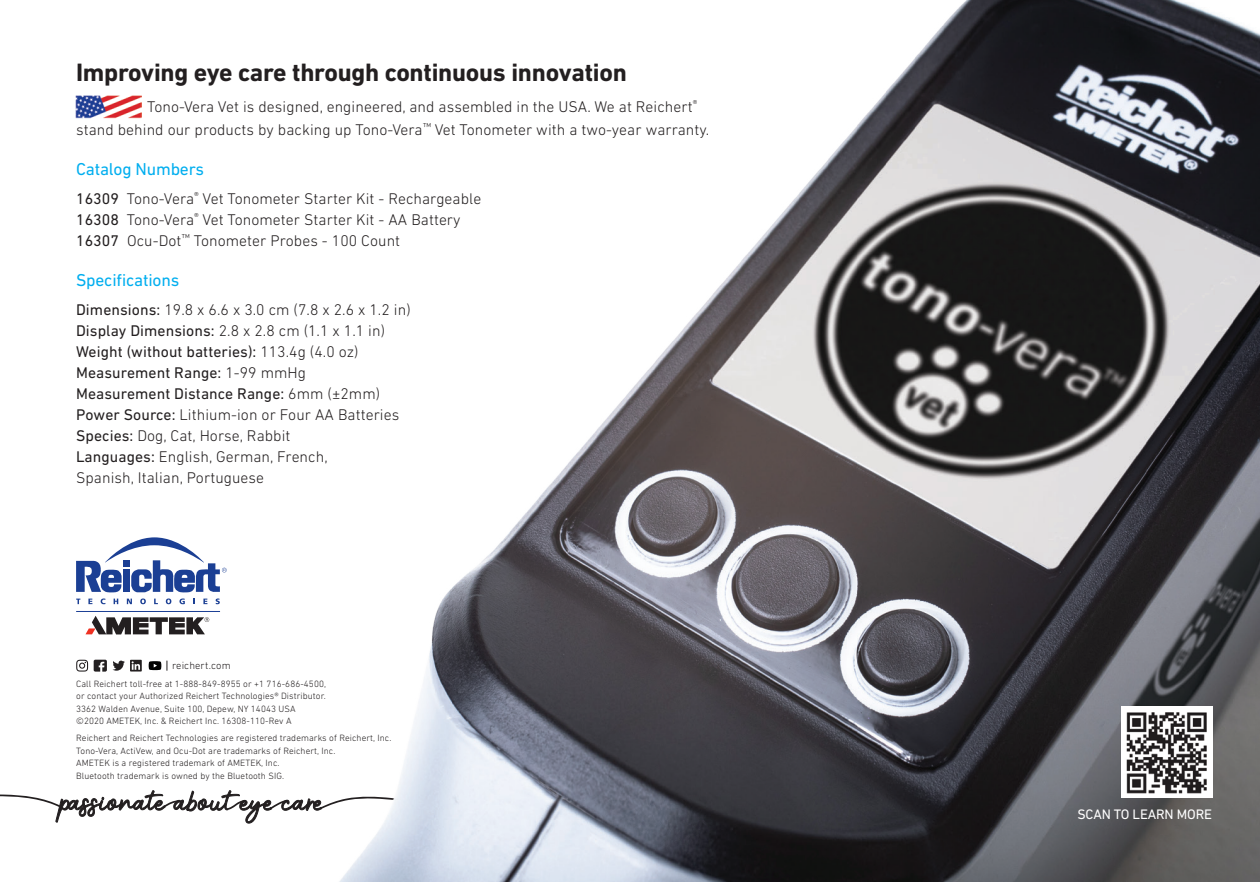
<style>
.page{position:relative;width:1260px;height:882px;background:#fff}
.page>*{position:absolute;margin:0;border:0;box-sizing:border-box;transform-origin:0 0}
.t1{font:700 25.55px "DIN Next LT Pro";letter-spacing:-.01em;color:#231f20}
.t2{font:17.5px "DIN Next LT Pro";letter-spacing:-.01em;color:#00aeef}
.t3{font:300 15.75px/21px "DIN Next LT Pro";letter-spacing:.005em;color:#231f20}
.t4{font:14px "DIN Next LT Pro";letter-spacing:-.01em;color:#fff}
.t5{font:300 10.67px "DIN Next LT Pro";letter-spacing:.01em;color:#231f20}
.t6{font:300 9.28px/12.4px "DIN Next LT Pro";letter-spacing:.01em;color:#231f20}
.s1{font-weight:400}
</style>
<div class="page">
<svg style="left:0;top:794px;width:76px;height:29px"></svg>
<img style="left:76px;top:0;width:1184px;height:882px">
<svg style="left:86px;top:616px;width:123px;height:18px"></svg>
<svg style="left:76px;top:599px;width:4px;height:5px"></svg>
<svg style="left:88px;top:599px;width:4px;height:5px"></svg>
<svg style="left:101px;top:599px;width:4px;height:5px"></svg>
<svg style="left:114px;top:599px;width:4px;height:5px"></svg>
<svg style="left:127px;top:599px;width:5px;height:5px"></svg>
<svg style="left:140px;top:599px;width:6px;height:5px"></svg>
<svg style="left:154px;top:599px;width:4px;height:5px"></svg>
<svg style="left:166px;top:599px;width:5px;height:5px"></svg>
<svg style="left:179px;top:599px;width:6px;height:5px"></svg>
<svg style="left:203px;top:599px;width:4px;height:5px"></svg>
<svg style="left:216px;top:599px;width:4px;height:5px"></svg>
<hr style="left:76px;top:611px;width:144px;height:1px;background:#1b3f94">
<svg style="left:76px;top:537px;width:151px;height:56px"></svg>
<svg style="left:76px;top:660px;width:12px;height:12px"></svg>
<svg style="left:149px;top:661px;width:12px;height:9px"></svg>
<svg style="left:94px;top:660px;width:48px;height:12px"></svg>
<div style="left:1121px;top:707px;width:92px;height:91px;background:#fff"></div>
<img style="left:1126px;top:712px;width:81px;height:82px">
<svg style="left:75px;top:96px;width:68px;height:22px"></svg>
<img style="left:76px;top:96px;width:66px;height:22px">
<h1 class="t1" style="left:76px;top:58px;width:552px">Improving eye care through continuous innovation</h1>
<p class="t3" style="left:76px;top:95px;width:635px;line-height:22.8px;text-indent:71px">Tono-Vera Vet is designed, engineered, and assembled in the USA. We at Reichert<sup>® </sup>stand behind our products by backing up Tono-Vera<sup>™</sup> Vet Tonometer with a two-year warranty.</p>
<p class="t2" style="left:76px;top:159px;width:130px">Catalog Numbers</p>
<p class="t3" style="left:76px;top:188px;width:407px"><span class="s1">16309</span> Tono-Vera<sup>®</sup> Vet Tonometer Starter Kit - Rechargeable<br><span class="s1">16308</span> Tono-Vera<sup>®</sup> Vet Tonometer Starter Kit - AA Battery<br><span class="s1">16307</span> Ocu-Dot<sup>™</sup> Tonometer Probes - 100 Count</p>
<p class="t2" style="left:76px;top:270px;width:105px">Specifications</p>
<p class="t3" style="left:76px;top:299px;width:336px"><span class="s1">Dimensions:</span> 19.8 x 6.6 x 3.0 cm (7.8 x 2.6 x 1.2 in)<br><span class="s1">Display Dimensions:</span> 2.8 x 2.8 cm (1.1 x 1.1 in)<br><span class="s1">Weight (without batteries):</span> 113.4g (4.0 oz)<br><span class="s1">Measurement Range:</span> 1-99 mmHg<br><span class="s1">Measurement Distance Range:</span> 6mm (±2mm)<br><span class="s1">Power Source:</span> Lithium-ion or Four AA Batteries <span class="s1">Species:</span> Dog, Cat, Horse, Rabbit<br><span class="s1">Languages:</span> English, German, French,<br>Spanish, Italian, Portuguese</p>
<p class="t5" style="left:172px;top:659px;width:60px">reichert.com</p>
<p class="t6" style="left:76px;top:678px;width:251px">Call Reichert toll-free at 1-888-849-8955 or +1 716-686-4500, or contact your Authorized Reichert Technologies® Distributor.<br>3362 Walden Avenue, Suite 100, Depew, NY 14043 USA<br>©2020 AMETEK, Inc. &amp; Reichert Inc. 16308-110-Rev A</p>
<p class="t6" style="left:76px;top:732px;width:317px">Reichert and Reichert Technologies are registered trademarks of Reichert, Inc.<br>Tono-Vera, ActiVew, and Ocu-Dot are trademarks of Reichert, Inc.<br>AMETEK is a registered trademark of AMETEK, Inc.<br>Bluetooth trademark is owned by the Bluetooth SIG.</p>
<p class="t4" style="left:1077px;top:806px;width:136px">SCAN TO LEARN MORE</p>
</div>
